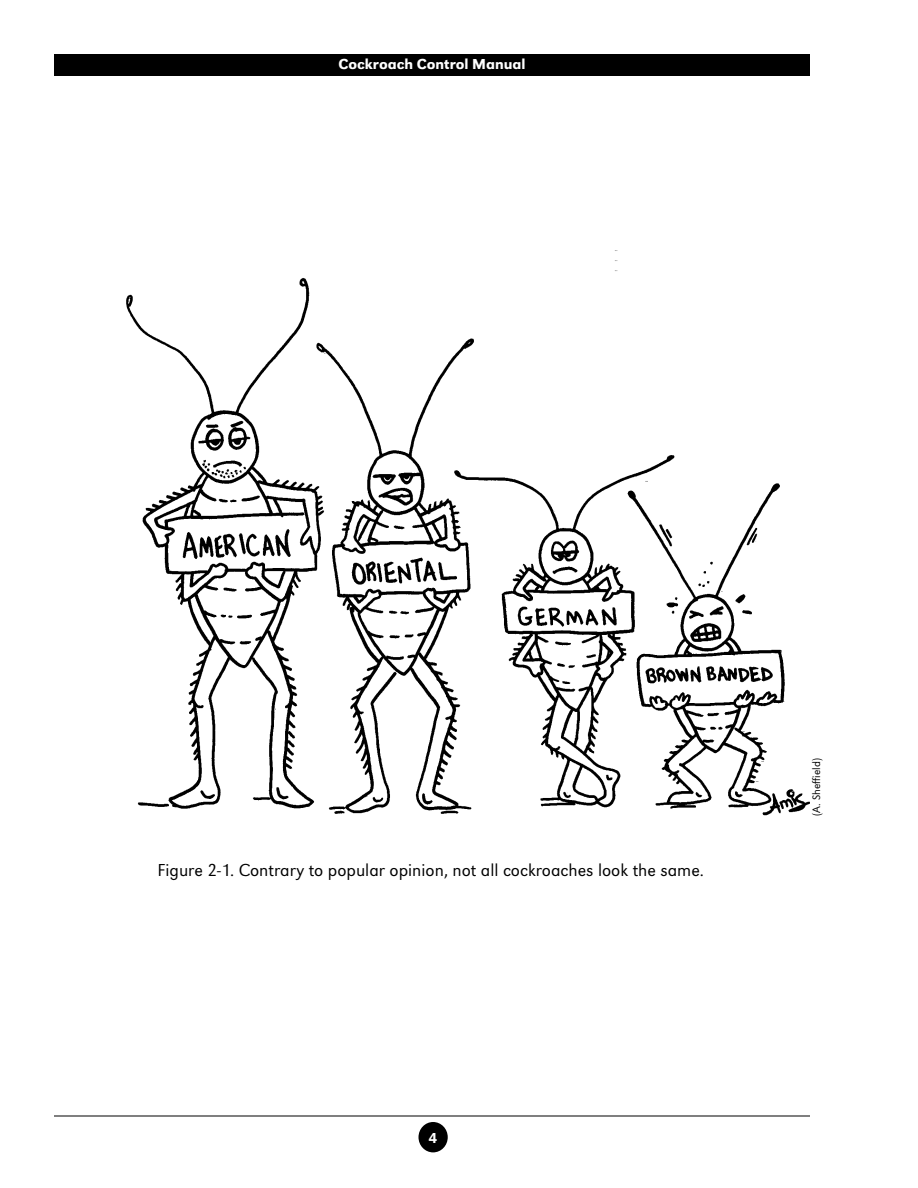
<style>
.page{position:relative;width:918px;height:1188px;background:#fff}
.page>*{position:absolute;margin:0;border:0;box-sizing:border-box;transform-origin:0 0}
.t1{font:300 18px "URW Grotesk T";color:#000}
.t2{font:500 15px "URW Grotesk T";color:#fff}
.t3{font:300 11.25px "URW Grotesk T";color:#000}
</style>
<div class="page">
<div style="left:54px;top:54px;width:756px;height:21px;background:#000"></div>
<div style="left:418px;top:1122px;width:30px;height:30px;background:#000;border-radius:50%"></div>
<hr style="left:54px;top:1116px;width:756px;height:1px;background:#000">
<img style="left:126px;top:250px;width:684px;height:566px">
<p class="t2" style="left:339px;top:56px;width:188px">Cockroach Control Manual</p>
<p class="t1" style="left:158px;top:860px;width:548px">Figure 2-1. Contrary to popular opinion, not all cockroaches look the same.</p>
<p class="t2" style="left:429px;top:1129px;width:10px">4</p>
<p class="t3" style="left:810px;top:816px;width:59px;rotate:-90deg">(A. Sheffield)</p>
</div>
